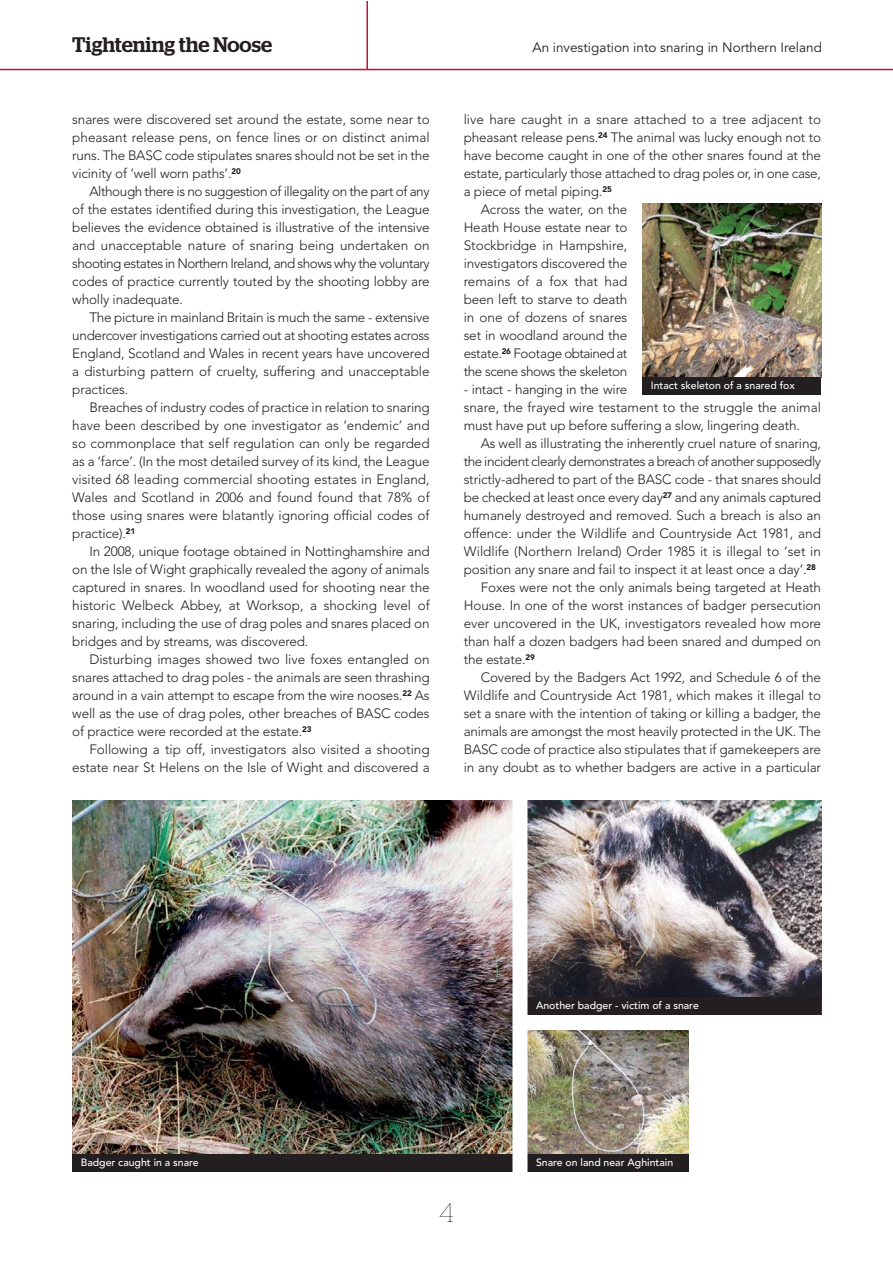
<style>
.page{position:relative;width:893px;height:1263px;background:#fff}
.page>*{position:absolute;margin:0;border:0;box-sizing:border-box;transform-origin:0 0}
.t1{font:100 27px "Stag";color:#231f20}
.t2{font:500 21px "Stag";color:#231f20}
.t3{font:300 13.5px/18px "Avenir";letter-spacing:-.01em;color:#231f20;text-align:justify}
.t4{font:300 13.5px "Avenir";letter-spacing:-.035em;color:#231f20}
.t5{font:13.5px "Avenir";color:#231f20}
.t6{font:300 13.5px "Avenir";letter-spacing:-.03em;color:#231f20}
.t7{font:500 10.5px "Avenir";color:#fff}
</style>
<div class="page">
<hr style="left:0;top:69px;width:892px;height:1px;background:#c41130">
<hr style="left:366px;top:2px;width:2px;height:68px;background:#c41130">
<img style="left:642px;top:204px;width:179px;height:173px">
<img style="left:72px;top:801px;width:440px;height:354px">
<img style="left:527px;top:801px;width:294px;height:197px">
<img style="left:527px;top:1030px;width:161px;height:125px">
<div style="left:642px;top:377px;width:179px;height:17px;background:#231f20"></div>
<div style="left:72px;top:1155px;width:449px;height:17px;background:#231f20"></div>
<div style="left:527px;top:1155px;width:161px;height:17px;background:#231f20"></div>
<div style="left:527px;top:998px;width:294px;height:17px;background:#231f20"></div>
<div style="left:512px;top:796px;width:15px;height:388px;background:#fff"></div>
<h2 class="t2" style="left:72px;top:38px;width:201px">Tightening the Noose</h2>
<p class="t5" style="left:532px;top:42px;width:291px">An investigation into snaring in Northern Ireland</p>
<p class="t3" style="left:72px;top:112px;width:359px">snares were discovered set around the estate, some near to pheasant release pens, on fence lines or on distinct animal runs. The BASC code stipulates snares should not be set in the vicinity of ‘well worn paths’.<sup>20</sup></p>
<p class="t3" style="left:72px;top:184px;width:359px;text-indent:17px">Although there is no suggestion of illegality on the part of any of the estates identified during this investigation, the League believes the evidence obtained is illustrative of the intensive and unacceptable nature of snaring being undertaken on shooting estates in Northern Ireland, and shows why the voluntary codes of practice currently touted by the shooting lobby are wholly inadequate.</p>
<p class="t3" style="left:72px;top:310px;width:359px;text-indent:17px">The picture in mainland Britain is much the same - extensive undercover investigations carried out at shooting estates across England, Scotland and Wales in recent years have uncovered a disturbing pattern of cruelty, suffering and unacceptable practices.</p>
<p class="t3" style="left:72px;top:400px;width:359px;text-indent:17px">Breaches of industry codes of practice in relation to snaring have been described by one investigator as ‘endemic’ and so commonplace that self regulation can only be regarded as a ‘farce’. (In the most detailed survey of its kind, the League visited 68 leading commercial shooting estates in England, Wales and Scotland in 2006 and found found that 78% of those using snares were blatantly ignoring official codes of practice).<sup>21</sup></p>
<p class="t3" style="left:72px;top:544px;width:359px;text-indent:17px">In 2008, unique footage obtained in Nottinghamshire and on the Isle of Wight graphically revealed the agony of animals captured in snares. In woodland used for shooting near the historic Welbeck Abbey, at Worksop, a shocking level of snaring, including the use of drag poles and snares placed on bridges and by streams, was discovered.</p>
<p class="t3" style="left:72px;top:652px;width:359px;text-indent:17px">Disturbing images showed two live foxes entangled on snares attached to drag poles - the animals are seen thrashing around in a vain attempt to escape from the wire nooses.<sup>22</sup> As well as the use of drag poles, other breaches of BASC codes of practice were recorded at the estate.<sup>23</sup></p>
<p class="t3" style="left:72px;top:742px;width:359px;text-align:right">Following a tip off, investigators also visited a shooting estate near St Helens on the Isle of Wight and discovered a</p>
<p class="t3" style="left:463px;top:112px;width:359px">live hare caught in a snare attached to a tree adjacent to</p>
<p class="t3" style="left:463px;top:130px;width:359px">pheasant release pens.<sup>24</sup> The animal was lucky enough not to</p>
<p class="t3" style="left:463px;top:148px;width:359px">have become caught in one of the other snares found at the</p>
<p class="t3" style="left:463px;top:166px;width:359px">estate, particularly those attached to drag poles or, in one case,</p>
<p class="t3" style="left:463px;top:184px;width:150px">a piece of metal piping.<sup>25</sup></p>
<p class="t3" style="left:480px;top:202px;width:148px">Across the water, on the</p>
<p class="t3" style="left:463px;top:220px;width:165px">Heath House estate near to</p>
<p class="t3" style="left:463px;top:238px;width:165px">Stockbridge in Hampshire,</p>
<p class="t3" style="left:463px;top:256px;width:165px">investigators discovered the</p>
<p class="t3" style="left:463px;top:274px;width:165px">remains of a fox that had</p>
<p class="t3" style="left:463px;top:292px;width:165px">been left to starve to death</p>
<p class="t3" style="left:463px;top:310px;width:165px">in one of dozens of snares</p>
<p class="t3" style="left:463px;top:328px;width:165px">set in woodland around the</p>
<p class="t3" style="left:463px;top:346px;width:165px">estate.<sup>26</sup> Footage obtained at</p>
<p class="t6" style="left:463px;top:366px;width:165px">the scene shows the skeleton</p>
<p class="t3" style="left:463px;top:382px;width:359px;text-align:left">- intact - hanging in the wire<br>snare, the frayed wire testament to the struggle the animal must have put up before suffering a slow, lingering death.</p>
<p class="t3" style="left:480px;top:436px;width:342px">As well as illustrating the inherently cruel nature of snaring,</p>
<p class="t4" style="left:463px;top:456px;width:359px">the incident clearly demonstrates a breach of another supposedly</p>
<p class="t3" style="left:463px;top:472px;width:359px">strictly-adhered to part of the BASC code - that snares should</p>
<p class="t3" style="left:463px;top:490px;width:359px">be checked at least once every day<sup>27</sup> and any animals captured</p>
<p class="t3" style="left:463px;top:508px;width:359px">humanely destroyed and removed. Such a breach is also an</p>
<p class="t3" style="left:463px;top:526px;width:359px">offence: under the Wildlife and Countryside Act 1981, and</p>
<p class="t3" style="left:463px;top:544px;width:359px">Wildlife (Northern Ireland) Order 1985 it is illegal to ‘set in</p>
<p class="t3" style="left:463px;top:562px;width:353px">position any snare and fail to inspect it at least once a day’.<sup>28</sup></p>
<p class="t3" style="left:480px;top:580px;width:342px">Foxes were not the only animals being targeted at Heath</p>
<p class="t3" style="left:463px;top:598px;width:359px">House. In one of the worst instances of badger persecution</p>
<p class="t3" style="left:463px;top:616px;width:359px">ever uncovered in the UK, investigators revealed how more</p>
<p class="t3" style="left:463px;top:634px;width:359px">than half a dozen badgers had been snared and dumped on</p>
<p class="t3" style="left:463px;top:652px;width:73px">the estate.<sup>29</sup></p>
<p class="t3" style="left:480px;top:670px;width:342px">Covered by the Badgers Act 1992, and Schedule 6 of the</p>
<p class="t3" style="left:463px;top:688px;width:359px">Wildlife and Countryside Act 1981, which makes it illegal to</p>
<p class="t3" style="left:463px;top:706px;width:359px">set a snare with the intention of taking or killing a badger, the</p>
<p class="t3" style="left:463px;top:724px;width:359px">animals are amongst the most heavily protected in the UK. The</p>
<p class="t3" style="left:463px;top:742px;width:359px">BASC code of practice also stipulates that if gamekeepers are</p>
<p class="t3" style="left:463px;top:760px;width:359px">in any doubt as to whether badgers are active in a particular</p>
<p class="t7" style="left:651px;top:381px;width:145px">Intact skeleton of a snared fox</p>
<p class="t7" style="left:536px;top:1001px;width:164px">Another badger - victim of a snare</p>
<p class="t7" style="left:81px;top:1158px;width:119px">Badger caught in a snare</p>
<p class="t7" style="left:536px;top:1158px;width:139px">Snare on land near Aghintain</p>
<h1 class="t1" style="left:439px;top:1198px;width:16px">4</h1>
</div>
